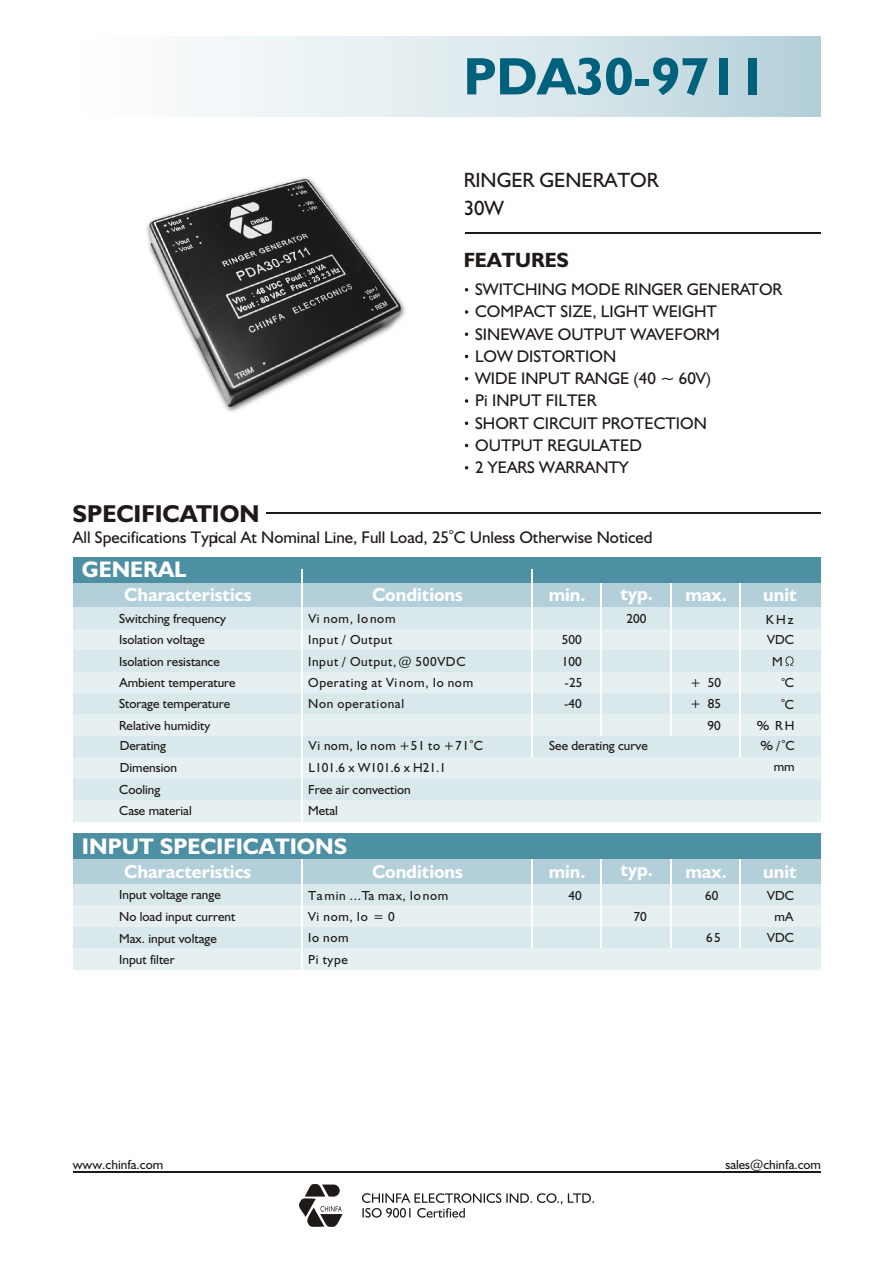
<style>
.page{position:relative;width:894px;height:1263px;background:#fff}
.page>*{position:absolute;margin:0;border:0;box-sizing:border-box;transform-origin:0 0}
.t1{font:700 52.95px "Humanst 521 BT";color:#00617d}
.t2{font:700 24.45px "Humanst 521 BT";color:#1f1a17}
.t3{font:700 22.65px "Humanst 521 BT";color:#fff}
.t4{font:20.7px/28.3px "Humanst 521 BT";color:#1f1a17}
.t5{font:700 20.7px "Humanst 521 BT";color:#1f1a17}
.t6{font:700 18.9px "Humanst 521 BT";color:#fff}
.t7{font:16.95px/22.2px "Humanst 521 BT";color:#1f1a17}
.t8{font:13.2px/21.3px "Humanst 521 BT";color:#1f1a17}
.t9{font:13.2px/21.5px "Humanst 521 BT";letter-spacing:.05em;color:#1f1a17}
.t10{font:8.55px "Humanst 521 BT";color:#1f1a17}
.t11{font:6.6px "Humanst 521 BT";color:#1f1a17}
</style>
<div class="page">
<hr style="left:73px;top:1172px;width:747px;height:1px;background:#1f1a17">
<hr style="left:465px;top:232px;width:355px;height:2px;background:#1f1a17">
<svg style="left:465px;top:310px;width:3px;height:4px"></svg>
<svg style="left:465px;top:399px;width:3px;height:4px"></svg>
<div style="left:73px;top:582px;width:747px;height:26px;background:#b3cfd9"></div>
<div style="left:73px;top:608px;width:747px;height:21px;background:#d9e8eb"></div>
<div style="left:73px;top:629px;width:747px;height:21px;background:#e6f0f2"></div>
<div style="left:73px;top:650px;width:747px;height:22px;background:#d9e8eb"></div>
<div style="left:73px;top:672px;width:747px;height:21px;background:#e6f0f2"></div>
<div style="left:73px;top:693px;width:747px;height:22px;background:#d9e8eb"></div>
<div style="left:73px;top:715px;width:747px;height:21px;background:#e6f0f2"></div>
<svg style="left:785px;top:656px;width:9px;height:10px"></svg>
<div style="left:73px;top:859px;width:747px;height:25px;background:#b3cfd9"></div>
<div style="left:73px;top:884px;width:747px;height:22px;background:#d9e8eb"></div>
<div style="left:73px;top:906px;width:747px;height:21px;background:#e6f0f2"></div>
<div style="left:73px;top:927px;width:747px;height:22px;background:#d9e8eb"></div>
<hr style="left:601px;top:846px;width:1px;height:108px;background:#fff">
<hr style="left:670px;top:846px;width:1px;height:108px;background:#fff">
<hr style="left:740px;top:846px;width:1px;height:111px;background:#fff">
<hr style="left:531px;top:846px;width:2px;height:115px;background:#fff">
<hr style="left:601px;top:570px;width:1px;height:173px;background:#fff">
<hr style="left:670px;top:570px;width:1px;height:173px;background:#fff">
<hr style="left:266px;top:513px;width:554px;height:1px;background:#1f1a17">
<div style="left:73px;top:736px;width:747px;height:21px;background:#d9e8eb"></div>
<hr style="left:740px;top:570px;width:1px;height:212px;background:#fff">
<div style="left:73px;top:949px;width:747px;height:21px;background:#e6f0f2"></div>
<hr style="left:302px;top:846px;width:1px;height:134px;background:#fff">
<div style="left:73px;top:833px;width:747px;height:26px;background:#4d8fa3"></div>
<img style="left:146px;top:177px;width:259px;height:235px">
<div style="left:73px;top:779px;width:747px;height:21px;background:#d9e8eb"></div>
<div style="left:73px;top:800px;width:747px;height:21px;background:#e6f0f2"></div>
<div style="left:73px;top:557px;width:747px;height:25px;background:#4d8fa3"></div>
<div style="left:73px;top:757px;width:747px;height:22px;background:#e6f0f2"></div>
<svg style="left:299px;top:1184px;width:44px;height:43px"></svg>
<svg style="left:362px;top:1193px;width:232px;height:25px"></svg>
<hr style="left:302px;top:570px;width:1px;height:259px;background:#fff">
<hr style="left:531px;top:570px;width:2px;height:187px;background:#fff">
<h1 class="t1" style="left:464px;top:54px;width:305px">PDA30-9711</h1>
<h2 class="t2" style="left:73px;top:503px;width:188px">SPECIFICATION</h2>
<h3 class="t4" style="left:464px;top:167px;width:196px">RINGER GENERATOR<br>30W</h3>
<h3 class="t5" style="left:464px;top:251px;width:107px">FEATURES</h3>
<p class="t7" style="left:475px;top:280px;width:309px">SWITCHING MODE RINGER GENERATOR<br>COMPACT SIZE, LIGHT WEIGHT<br>SINEWAVE OUTPUT WAVEFORM<br>LOW DISTORTION<br>WIDE INPUT RANGE (40 ~ 60V)<br>Pi INPUT FILTER<br>SHORT CIRCUIT PROTECTION<br>OUTPUT REGULATED<br>2 YEARS WARRANTY</p>
<p class="t10" style="left:449px;top:528px;width:6px">o</p>
<p class="t7" style="left:73px;top:527px;width:581px">All Specifications Typical At Nominal Line, Full Load, 25 C Unless Otherwise Noticed</p>
<h3 class="t3" style="left:82px;top:560px;width:106px">GENERAL</h3>
<h3 class="t6" style="left:124px;top:587px;width:129px">Characteristics</h3>
<h3 class="t6" style="left:372px;top:587px;width:92px">Conditions</h3>
<h3 class="t6" style="left:549px;top:587px;width:38px">min.</h3>
<h3 class="t6" style="left:621px;top:585px;width:34px">typ.</h3>
<h3 class="t6" style="left:685px;top:587px;width:43px">max.</h3>
<h3 class="t6" style="left:763px;top:587px;width:35px">unit</h3>
<p class="t8" style="left:119px;top:609px;width:118px">Switching frequency<br>Isolation voltage<br>Isolation resistance<br>Ambient temperature</p>
<p class="t9" style="left:308px;top:609px;width:167px">Vi nom, Io nom<br>Input / Output<br>Input / Output, @ 500VDC<br>Operating at Vi nom, Io nom</p>
<p class="t8" style="left:766px;top:610px;width:29px">KHz</p>
<p class="t8" style="left:627px;top:609px;width:21px">200</p>
<p class="t8" style="left:562px;top:629px;width:21px">500</p>
<p class="t8" style="left:767px;top:630px;width:28px">VDC</p>
<p class="t8" style="left:562px;top:652px;width:21px">100</p>
<p class="t8" style="left:772px;top:652px;width:12px">M</p>
<p class="t8" style="left:565px;top:673px;width:19px">-25</p>
<p class="t8" style="left:690px;top:673px;width:32px">+ 50</p>
<p class="t11" style="left:781px;top:676px;width:5px">o</p>
<p class="t8" style="left:785px;top:673px;width:11px">C</p>
<p class="t11" style="left:781px;top:697px;width:5px">o</p>
<p class="t8" style="left:690px;top:694px;width:32px">+ 85</p>
<p class="t8" style="left:119px;top:694px;width:112px">Storage temperature</p>
<p class="t9" style="left:308px;top:694px;width:98px">Non operational</p>
<p class="t8" style="left:564px;top:694px;width:19px">-40</p>
<p class="t8" style="left:785px;top:695px;width:11px">C</p>
<p class="t8" style="left:119px;top:716px;width:93px">Relative humidity</p>
<p class="t8" style="left:707px;top:716px;width:15px">90</p>
<p class="t8" style="left:757px;top:716px;width:39px">% RH</p>
<p class="t9" style="left:309px;top:736px;width:176px">Vi nom, Io nom +51 to +71 C</p>
<p class="t8" style="left:549px;top:735px;width:100px">See derating curve</p>
<p class="t11" style="left:782px;top:738px;width:5px">o</p>
<p class="t8" style="left:120px;top:736px;width:48px">Derating</p>
<p class="t11" style="left:470px;top:738px;width:5px">o</p>
<p class="t8" style="left:761px;top:736px;width:36px">% / C</p>
<p class="t8" style="left:120px;top:758px;width:59px">Dimension</p>
<p class="t8" style="left:309px;top:758px;width:139px">L101.6 x W101.6 x H21.1</p>
<p class="t8" style="left:774px;top:757px;width:22px">mm</p>
<p class="t8" style="left:119px;top:780px;width:43px">Cooling</p>
<p class="t8" style="left:308px;top:780px;width:104px">Free air convection</p>
<p class="t8" style="left:119px;top:801px;width:74px">Case material</p>
<p class="t8" style="left:308px;top:801px;width:31px">Metal</p>
<h3 class="t3" style="left:82px;top:837px;width:267px">INPUT SPECIFICATIONS</h3>
<h3 class="t6" style="left:124px;top:864px;width:129px">Characteristics</h3>
<h3 class="t6" style="left:372px;top:864px;width:92px">Conditions</h3>
<h3 class="t6" style="left:549px;top:864px;width:38px">min.</h3>
<h3 class="t6" style="left:621px;top:862px;width:34px">typ.</h3>
<h3 class="t6" style="left:685px;top:864px;width:43px">max.</h3>
<h3 class="t6" style="left:763px;top:864px;width:35px">unit</h3>
<p class="t8" style="left:119px;top:885px;width:118px">Input voltage range<br>No load input current<br>Max. input voltage</p>
<p class="t9" style="left:308px;top:885px;width:142px">Ta min ...Ta max, Io nom</p>
<p class="t8" style="left:569px;top:886px;width:15px">40</p>
<p class="t8" style="left:705px;top:885px;width:15px">60</p>
<p class="t8" style="left:767px;top:886px;width:28px;text-align:center">VDC mA</p>
<p class="t8" style="left:308px;top:907px;width:88px">Vi nom, Io = 0</p>
<p class="t8" style="left:634px;top:907px;width:15px">70</p>
<p class="t8" style="left:706px;top:928px;width:16px">65</p>
<p class="t8" style="left:767px;top:928px;width:28px">VDC</p>
<p class="t8" style="left:308px;top:928px;width:42px">Io nom</p>
<p class="t8" style="left:119px;top:950px;width:57px">Input filter</p>
<p class="t8" style="left:308px;top:949px;width:41px">Pi type</p>
<p class="t8" style="left:73px;top:1155px;width:92px">www.chinfa.com</p>
<p class="t8" style="left:725px;top:1155px;width:97px">sales@chinfa.com</p>
</div>
